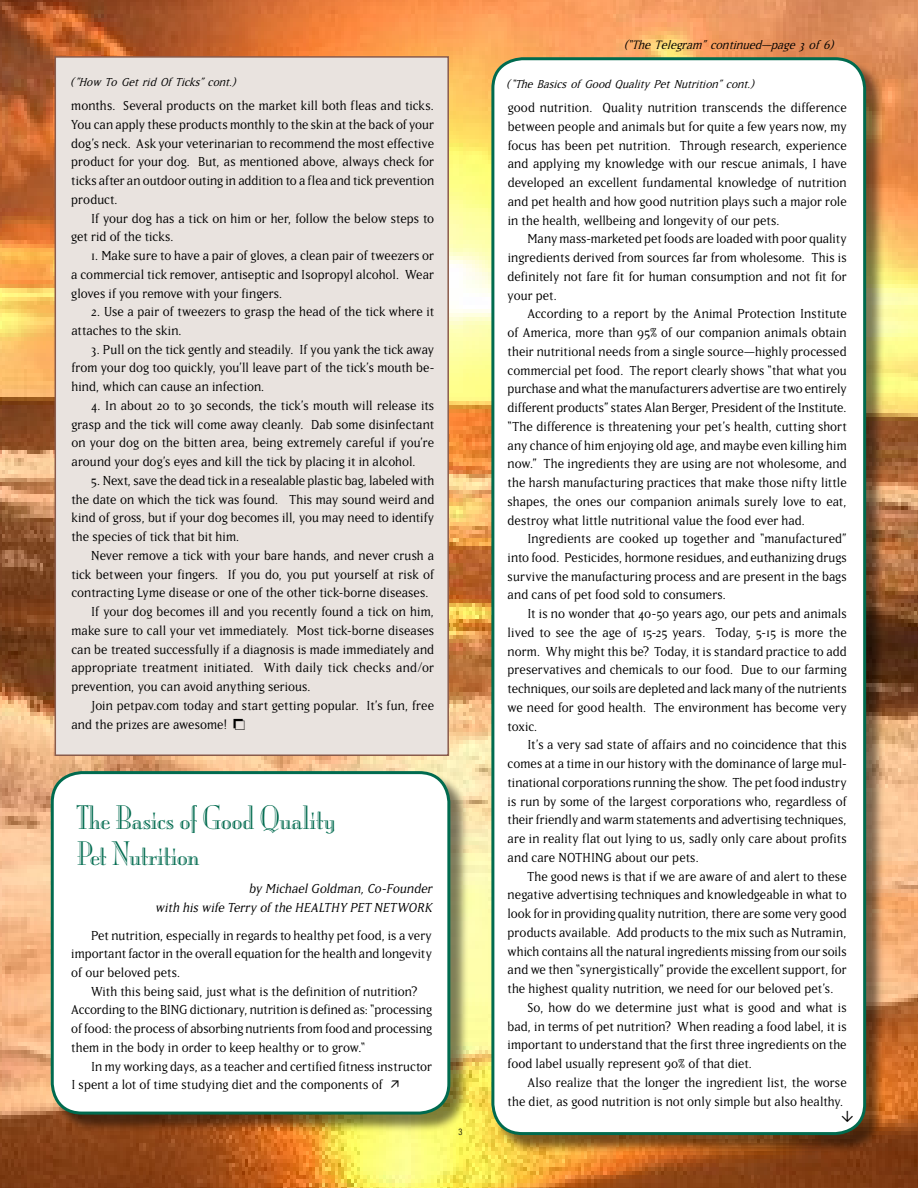
<style>
.page{position:relative;width:918px;height:1188px;background:#fff}
.page>*{position:absolute;margin:0;border:0;box-sizing:border-box;transform-origin:0 0}
.t1{font:30px/36px "Mona Lisa Recut";letter-spacing:-.01em;color:#006b4f}
.t2{font:15.3px/18.8px "Matrix";color:#000;text-align:justify}
.t3{font:italic 15.3px/18.8px "Matrix";color:#000;text-align:right}
.t4{font:italic 14.25px "Matrix";color:#000}
.t5{font:italic 13.5px "Matrix";color:#000}
.t6{font:500 13.5px "Arrowdyn";color:#000}
.t7{font:300 condensed 9px "Univers";color:#000}
</style>
<div class="page">
<img style="left:0;top:0;width:918px;height:1188px">
<div style="left:494px;top:59px;width:391px;height:1095px;background:#000;opacity:.5"></div>
<div style="left:493px;top:59px;width:372px;height:1075px;background:#fff;border-radius:30px"></div>
<div style="left:491px;top:57px;width:375px;height:1078px;border:3px solid #006b4f;border-radius:30px"></div>
<div style="left:55px;top:56px;width:394px;height:700px;background:#e9e3df;border:2px solid #895b4b"></div>
<div style="left:53px;top:773px;width:416px;height:360px;background:#000;opacity:.5"></div>
<div style="left:52px;top:773px;width:397px;height:340px;background:#fff;border-radius:30px"></div>
<div style="left:51px;top:771px;width:399px;height:344px;border:3px solid #006b4f;border-radius:30px"></div>
<p class="t5" style="left:70px;top:76px;width:170px">(”How To Get rid Of Ticks” cont.)</p>
<p class="t2" style="left:71px;top:96px;width:364px">months. Several products on the market kill both fleas and ticks.<br>You can apply these productsmonthly to the skin at the back of your dog’s neck. Ask your veterinarian to recommend the most effective product for your dog. But, as mentioned above, always check for ticks after an outdoor outingin addition to a flea and tick prevention product.</p>
<p class="t2" style="left:71px;top:209px;width:364px;text-indent:20px">If your dog has a tick on him or her, follow the below steps to get rid of the ticks.</p>
<p class="t2" style="left:71px;top:246px;width:364px;text-indent:20px">1. Make sure to have a pair of gloves, a clean pair of tweezers or a commercial tick remover, antiseptic and Isopropyl alcohol. Wear gloves if you remove with your fingers.</p>
<p class="t2" style="left:71px;top:302px;width:364px;text-indent:20px">2. Use a pair of tweezers to grasp the head of the tick where it attaches to the skin.</p>
<p class="t2" style="left:71px;top:340px;width:364px;text-indent:20px">3. Pull on the tick gently and steadily. If you yank the tick away from your dog too quickly, you’ll leave part of the tick’s mouth be&shy;hind, which can cause an infection.</p>
<p class="t2" style="left:71px;top:396px;width:364px;text-indent:20px">4. In about 20 to 30 seconds, the tick’s mouth will release its grasp and the tick will come away cleanly. Dab some disinfectant on your dog on the bitten area, being extremely careful if you’re around your dog’s eyes and kill the tick by placing it in alcohol.</p>
<p class="t2" style="left:71px;top:471px;width:364px;text-indent:20px">5. Next,save the dead tick in a resealable plastic bag, labeledwith the date on which the tick was found. This may sound weird and kind of gross, but if your dog becomes ill, you may need to identify the species of tick that bit him.</p>
<p class="t2" style="left:91px;top:546px;width:345px">Never remove a tick with your bare hands, and never crush a</p>
<p class="t2" style="left:71px;top:565px;width:364px">tick between your fingers. If you do, you put yourself at risk of</p>
<p class="t2" style="left:71px;top:583px;width:359px">contracting Lyme disease or one of the other tick-borne diseases.</p>
<p class="t2" style="left:91px;top:602px;width:345px">If your dog becomes ill and you recently found a tick on him,</p>
<p class="t2" style="left:71px;top:621px;width:364px">make sure to call your vet immediately. Most tick-borne diseases</p>
<p class="t2" style="left:71px;top:640px;width:364px">can be treated successfully if a diagnosis is made immediately and</p>
<p class="t2" style="left:71px;top:658px;width:364px">appropriate treatment initiated. With daily tick checks and/or</p>
<p class="t2" style="left:71px;top:677px;width:241px">prevention, you can avoid anything serious.</p>
<p class="t2" style="left:91px;top:696px;width:345px">Join petpav.com today and start getting popular. It’s fun, free</p>
<p class="t2" style="left:71px;top:715px;width:158px">and the prizes are awesome!</p>
<h1 class="t1" style="left:77px;top:801px;width:260px">The Basics of Good Quality<br>Pet Nutrition</h1>
<p class="t3" style="left:155px;top:879px;width:281px">by Michael Goldman, Co-Founder<br>with his wife Terry of the HEALTHY PET NETWORK</p>
<p class="t2" style="left:71px;top:926px;width:362px;text-indent:20px">Pet nutrition, especially in regardsto healthy pet food, is a very important factorin the overall equation forthe health and longevity of our beloved pets.</p>
<p class="t2" style="left:71px;top:982px;width:362px;text-align:left;text-indent:20px">With this being said, just what is the definition of nutrition?<br>Accordingto the BINGdictionary, nutrition is defined as:“processing of food:the process of absorbing nutrientsfromfood and processing them in the body in order to keep healthy or to grow.“</p>
<p class="t2" style="left:71px;top:1057px;width:362px;text-indent:20px">Inmy working days, as a teacher and certified fitnessinstructor<br>I spent a lot of time studying diet and the components of</p>
<p class="t7" style="left:458px;top:1126px;width:6px">3</p>
<p class="t4" style="left:624px;top:38px;width:215px">(“The Telegram” continued—page 3 of 6)</p>
<p class="t5" style="left:506px;top:78px;width:253px">(“The Basics of Good Quality Pet Nutrition” cont.)</p>
<p class="t2" style="left:508px;top:98px;width:341px">good nutrition. Quality nutrition transcends the difference between people and animals but for quite a few years now, my focus has been pet nutrition. Through research, experience and applying my knowledge with our rescue animals, I have developed an excellent fundamental knowledge of nutrition and pet health and how good nutrition plays such a major role in the health, wellbeing and longevity of our pets.</p>
<p class="t2" style="left:508px;top:229px;width:341px;text-indent:20px">Manymass-marketed pet foods are loadedwith poor quality ingredients derived from sources far from wholesome. This is definitely not fare fit for human consumption and not fit for your pet.</p>
<p class="t2" style="left:508px;top:304px;width:341px;text-indent:20px">According to a report by the Animal Protection Institute of America, more than 95% of our companion animals obtain their nutritional needs from a single source—highly processed commercial pet food. The report clearly shows “that what you purchase andwhatthemanufacturers advertise are two entirely different products”states Alan Berger, President ofthe Institute. “The difference is threatening your pet’s health, cutting short any chance of himenjoying old age, andmaybe even killing him now.” The ingredients they are using are not wholesome, and the harsh manufacturing practices that make those nifty little shapes, the ones our companion animals surely love to eat, destroy what little nutritional value the food ever had.</p>
<p class="t2" style="left:508px;top:529px;width:341px;text-indent:20px">Ingredients are cooked up together and “manufactured” into food. Pesticides, hormone residues, and euthanizing drugs survive the manufacturing process and are present in the bags and cans of pet food sold to consumers.</p>
<p class="t2" style="left:508px;top:604px;width:341px;text-indent:20px">It is no wonder that 40-50 years ago, our pets and animals lived to see the age of 15-25 years. Today, 5-15 is more the norm. Why might this be? Today, it is standard practice to add preservatives and chemicals to our food. Due to our farming techniques, oursoils are depleted and lackmany ofthe nutrients we need for good health. The environment has become very toxic.</p>
<p class="t2" style="left:508px;top:735px;width:341px;text-indent:20px">It’s a very sad state of affairs and no coincidence that this comes at a time in our history with the dominance of largemul&shy;tinationalcorporationsrunningthe show. The petfood industry is run by some of the largest corporations who, regardless of theirfriendly andwarmstatements and advertisingtechniques, are in reality flat out lying to us, sadly only care about profits and care NOTHING about our pets.</p>
<p class="t2" style="left:527px;top:867px;width:321px">The good news is that if we are aware of and alert to these</p>
<p class="t2" style="left:508px;top:885px;width:341px">negative advertising techniques and knowledgeable in what to</p>
<p class="t2" style="left:508px;top:904px;width:341px">look forin providing quality nutrition, there are some very good</p>
<p class="t2" style="left:508px;top:923px;width:341px">products available. Add products to the mix such as Nutramin,</p>
<p class="t2" style="left:508px;top:942px;width:341px">which contains all the natural ingredientsmissingfromoursoils</p>
<p class="t2" style="left:508px;top:960px;width:341px">and we then “synergistically” provide the excellentsupport, for</p>
<p class="t2" style="left:508px;top:979px;width:328px">the highest quality nutrition, we need for our beloved pet’s.</p>
<p class="t2" style="left:527px;top:998px;width:321px">So, how do we determine just what is good and what is</p>
<p class="t2" style="left:508px;top:1017px;width:341px">bad, in terms of pet nutrition? When reading a food label, it is</p>
<p class="t2" style="left:508px;top:1035px;width:341px">important to understand that the first three ingredients on the</p>
<p class="t2" style="left:508px;top:1054px;width:246px">food label usually represent 90% of that diet.</p>
<p class="t2" style="left:527px;top:1073px;width:321px">Also realize that the longer the ingredient list, the worse</p>
<p class="t2" style="left:508px;top:1092px;width:337px">the diet, as good nutrition is not only simple but also healthy.</p>
<p class="t6" style="left:842px;top:1110px;width:13px">5</p>
</div>
